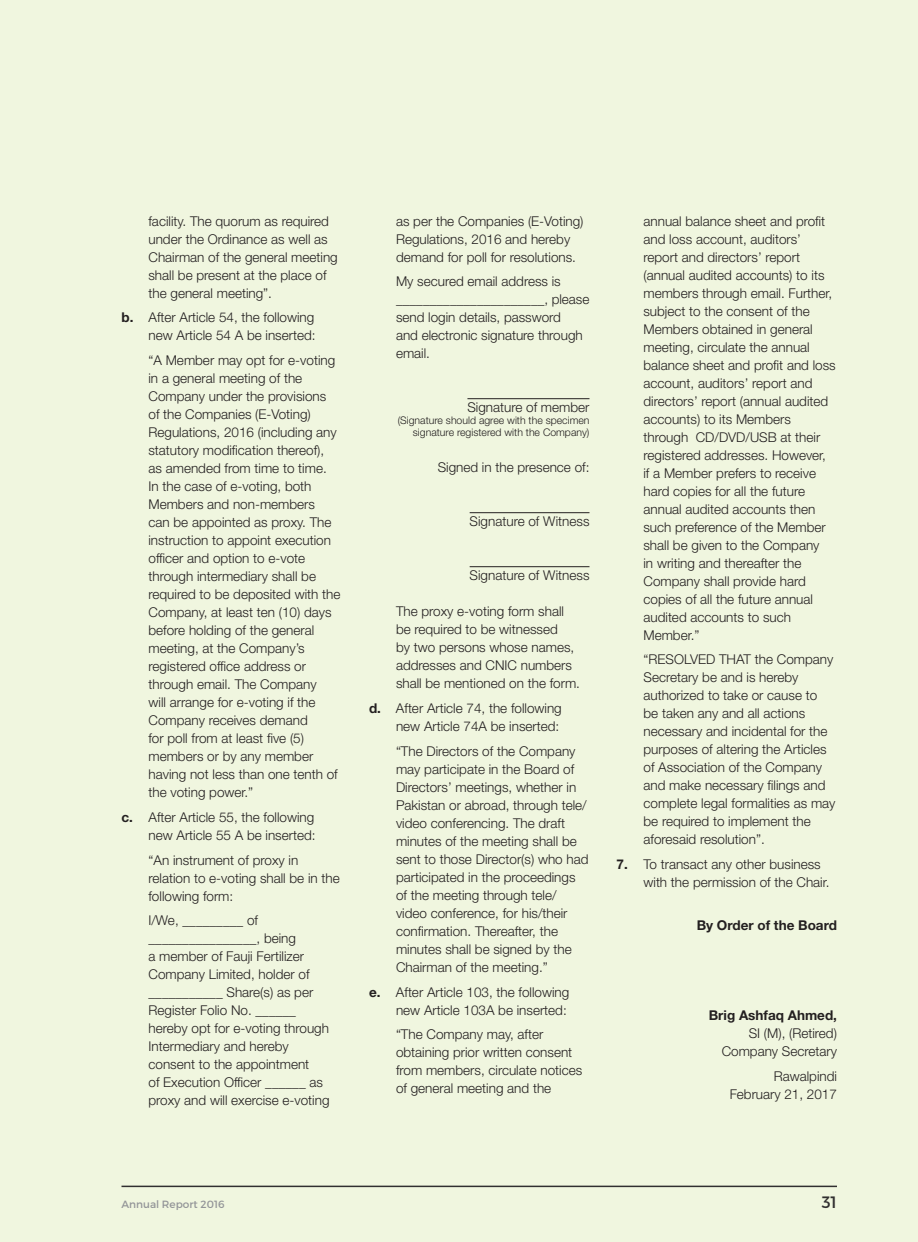
<style>
.page{position:relative;width:918px;height:1242px;background:#f0f6df}
.page>*{position:absolute;margin:0;border:0;box-sizing:border-box;transform-origin:0 0}
.t1{font:16.5px "Montserrat";color:#312f30}
.t2{font:300 13.5px/18px "Helvetica Neue LT Std";color:#231f20}
.t3{font:700 13.5px/18px "Helvetica Neue LT Std";color:#231f20;text-align:right}
.t4{font:300 10.5px/12px "Helvetica Neue LT Std";color:#231f20;text-align:right}
.t5{font:10.5px "Montserrat";color:#939598}
.s1{font-weight:700}
.s2{font-weight:300}
</style>
<div class="page">
<hr style="left:467px;top:398px;width:122px;height:1px;background:#231f20">
<hr style="left:470px;top:512px;width:120px;height:1px;background:#231f20">
<hr style="left:470px;top:566px;width:120px;height:1px;background:#231f20">
<hr style="left:122px;top:1186px;width:715px;height:1px;background:#312f30">
<p class="t2" style="left:148px;top:212px;width:191px">facility. The quorum as required under the Ordinance as well as<br>Chairman of the general meeting shall be present at the place of the general meeting”.</p>
<p class="t2" style="left:122px;top:308px;width:196px;text-align:right"><span class="s1">b.</span> After Article 54, the following new Article 54 A be inserted:</p>
<p class="t2" style="left:148px;top:351px;width:194px">“A Member may opt for e-voting in a general meeting of the<br>Company under the provisions of the Companies (E-Voting)<br>Regulations, 2016 (including any statutory modification thereof), as amended from time to time.<br>In the case of e-voting, both<br>Members and non-members<br>can be appointed as proxy. The instruction to appoint execution officer and option to e-vote through intermediary shall be required to be deposited with the<br>Company, at least ten (10) days before holding of the general meeting, at the Company’s registered office address or through email. The Company<br>will arrange for e-voting if the<br>Company receives demand<br>for poll from at least five (5) members or by any member having not less than one tenth of the voting power.”</p>
<p class="t2" style="left:122px;top:808px;width:196px;text-align:right"><span class="s1">c.</span> After Article 55, the following new Article 55 A be inserted:</p>
<p class="t2" style="left:148px;top:851px;width:193px">“An instrument of proxy in relation to e-voting shall be in the following form:</p>
<p class="t2" style="left:148px;top:911px;width:183px">I/We, _________ of ________________, being<br>a member of Fauji Fertilizer<br>Company Limited, holder of ___________ Share(s) as per<br>Register Folio No. ______ hereby opt for e-voting through<br>Intermediary and hereby consent to the appointment<br>of Execution Officer ______ as proxy and will exercise e-voting</p>
<p class="t2" style="left:396px;top:212px;width:189px">as per the Companies (E-Voting)<br>Regulations, 2016 and hereby demand for poll for resolutions.</p>
<p class="t2" style="left:396px;top:272px;width:195px">My secured email address is ______________________, please send login details, password<br>and electronic signature through email.</p>
<p class="t2" style="left:467px;top:398px;width:124px">Signature of member</p>
<p class="t4" style="left:398px;top:414px;width:193px">(Signature should agree with the specimen signature registered with the Company)</p>
<p class="t2" style="left:438px;top:458px;width:153px">Signed in the presence of:</p>
<p class="t2" style="left:470px;top:512px;width:121px">Signature of Witness</p>
<p class="t2" style="left:470px;top:566px;width:121px">Signature of Witness</p>
<p class="t2" style="left:396px;top:602px;width:186px">The proxy e-voting form shall be required to be witnessed<br>by two persons whose names, addresses and CNIC numbers shall be mentioned on the form.</p>
<p class="t2" style="left:369px;top:699px;width:194px;text-align:right"><span class="s1">d.</span> After Article 74, the following new Article 74A be inserted:</p>
<p class="t2" style="left:396px;top:742px;width:194px">“The Directors of the Company may participate in the Board of<br>Directors’ meetings, whether in<br>Pakistan or abroad, through tele/ video conferencing. The draft minutes of the meeting shall be sent to those Director(s) who had participated in the proceedings of the meeting through tele/ video conference, for his/their confirmation. Thereafter, the minutes shall be signed by the<br>Chairman of the meeting.”</p>
<p class="t2" style="left:369px;top:983px;width:202px;text-align:right"><span class="s1">e.</span> After Article 103, the following new Article 103A be inserted:</p>
<p class="t2" style="left:396px;top:1025px;width:188px">“The Company may, after obtaining prior written consent from members, circulate notices of general meeting and the</p>
<p class="t2" style="left:644px;top:212px;width:194px">annual balance sheet and profit and loss account, auditors’ report and directors’ report (annual audited accounts) to its members through email. Further, subject to the consent of the<br>Members obtained in general meeting, circulate the annual balance sheet and profit and loss account, auditors’ report and directors’ report (annual audited accounts) to its Members through CD/DVD/USB at their registered addresses. However,<br>if a Member prefers to receive hard copies for all the future annual audited accounts then such preference of the Member shall be given to the Company<br>in writing and thereafter the<br>Company shall provide hard copies of all the future annual audited accounts to such<br>Member.”</p>
<p class="t2" style="left:644px;top:650px;width:194px">“RESOLVED THAT the Company<br>Secretary be and is hereby authorized to take or cause to<br>be taken any and all actions necessary and incidental for the purposes of altering the Articles of Association of the Company and make necessary filings and complete legal formalities as may be required to implement the aforesaid resolution”.</p>
<p class="t2" style="left:644px;top:855px;width:188px;text-indent:-27px"><span class="s1">7.</span> To transact any other business with the permission of the Chair.</p>
<p class="t3" style="left:697px;top:916px;width:142px">By Order of the Board</p>
<p class="t3" style="left:709px;top:1006px;width:130px">Brig Ashfaq Ahmed,<br><span class="s2">SI (M), (Retired)</span></p>
<p class="t2" style="left:722px;top:1042px;width:117px">Company Secretary</p>
<p class="t2" style="left:774px;top:1067px;width:65px">Rawalpindi</p>
<p class="t2" style="left:730px;top:1085px;width:109px">February 21, 2017</p>
<p class="t5" style="left:122px;top:1197px;width:105px">Annual Report 2016</p>
<p class="t1" style="left:822px;top:1192px;width:17px">31</p>
</div>
